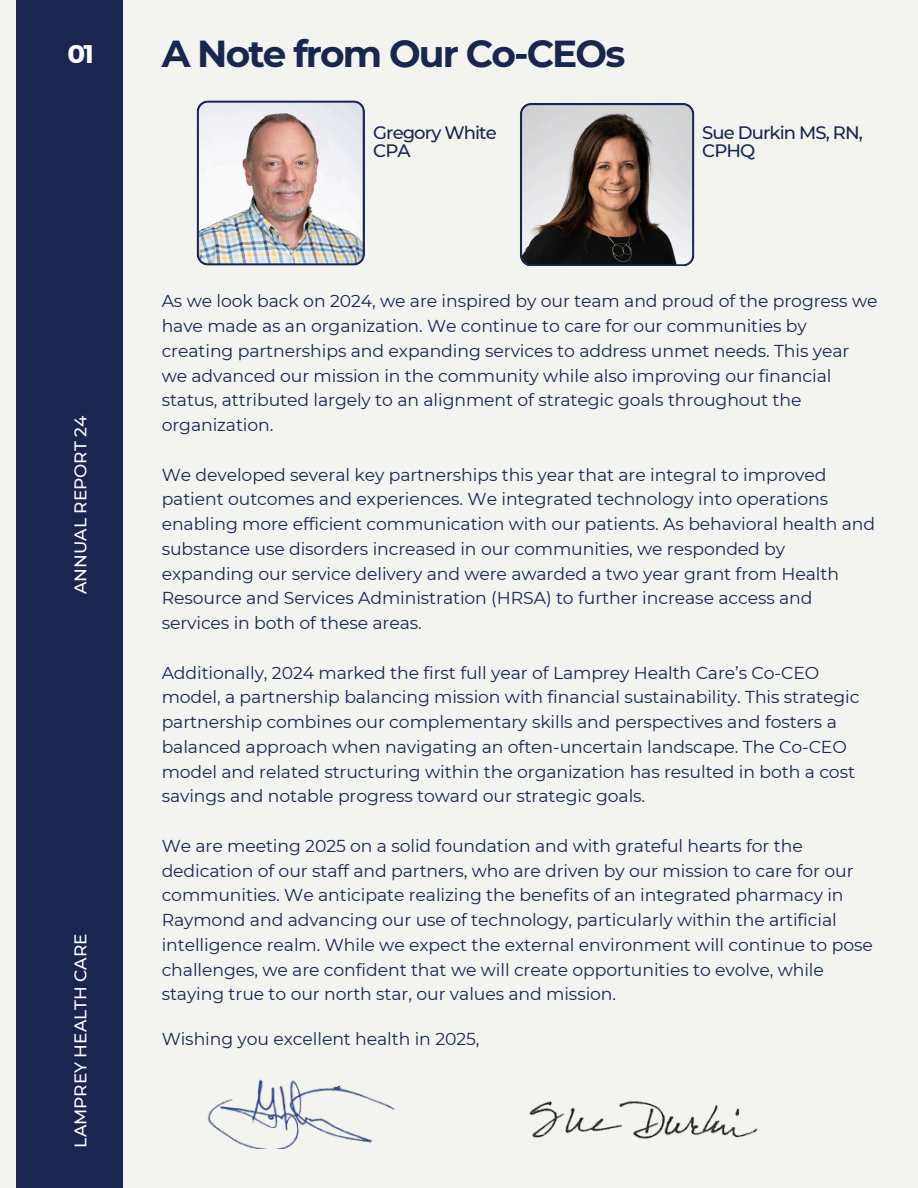
<style>
.page{position:relative;width:918px;height:1188px;background:#f3f4f0}
.page>*{position:absolute;margin:0;border:0;box-sizing:border-box;transform-origin:0 0}
.t1{font:700 37.5px "Montserrat";letter-spacing:-.05em;color:#182650}
.t2{font:25.35px "Kief Montaser Bold";color:#fff}
.t3{font:500 18px/18px "Montserrat";letter-spacing:-.05em;color:#182650}
.t4{font:17.25px/24.8px "Montserrat";letter-spacing:-.005em;color:#182650}
.t5{font:500 16.95px "Montserrat";color:#fff}
</style>
<div class="page">
<div style="left:16px;top:0;width:107px;height:1188px;background:#182650"></div>
<img style="left:197px;top:100px;width:168px;height:166px">
<svg style="left:520px;top:103px;width:174px;height:163px"></svg>
<img style="left:207px;top:1079px;width:188px;height:70px">
<img style="left:529px;top:1101px;width:229px;height:38px">
<p class="t2" style="left:68px;top:39px;width:28px">01</p>
<p class="t1" style="left:162px;top:31px;width:465px">A Note from Our Co-CEOs</p>
<p class="t5" style="left:70px;top:594px;width:180px;rotate:-90deg">ANNUAL REPORT 24</p>
<p class="t5" style="left:70px;top:1148px;width:216px;rotate:-90deg">LAMPREY HEALTH CARE</p>
<p class="t3" style="left:373px;top:123px;width:125px">Gregory White<br>CPA</p>
<p class="t3" style="left:702px;top:123px;width:162px">Sue Durkin MS, RN,<br>CPHQ</p>
<p class="t4" style="left:162px;top:289px;width:717px">As we look back on 2024, we are inspired by our team and proud of the progress we have made as an organization. We continue to care for our communities by creating partnerships and expanding services to address unmet needs. This year we advanced our mission in the community while also improving our financial status, attributed largely to an alignment of strategic goals throughout the organization.</p>
<p class="t4" style="left:162px;top:462px;width:715px">We developed several key partnerships this year that are integral to improved patient outcomes and experiences. We integrated technology into operations enabling more efficient communication with our patients. As behavioral health and substance use disorders increased in our communities, we responded by expanding our service delivery and were awarded a two year grant from Health Resource and Services Administration (HRSA) to further increase access and services in both of these areas.</p>
<p class="t4" style="left:162px;top:660px;width:699px">Additionally, 2024 marked the first full year of Lamprey Health Care’s Co-CEO model, a partnership balancing mission with financial sustainability. This strategic partnership combines our complementary skills and perspectives and fosters a balanced approach when navigating an often-uncertain landscape. The Co-CEO model and related structuring within the organization has resulted in both a cost savings and notable progress toward our strategic goals.</p>
<p class="t4" style="left:162px;top:833px;width:713px">We are meeting 2025 on a solid foundation and with grateful hearts for the dedication of our staff and partners, who are driven by our mission to care for our communities. We anticipate realizing the benefits of an integrated pharmacy in Raymond and advancing our use of technology, particularly within the artificial intelligence realm. While we expect the external environment will continue to pose challenges, we are confident that we will create opportunities to evolve, while staying true to our north star, our values and mission.</p>
<p class="t4" style="left:162px;top:1026px;width:319px">Wishing you excellent health in 2025,</p>
</div>
